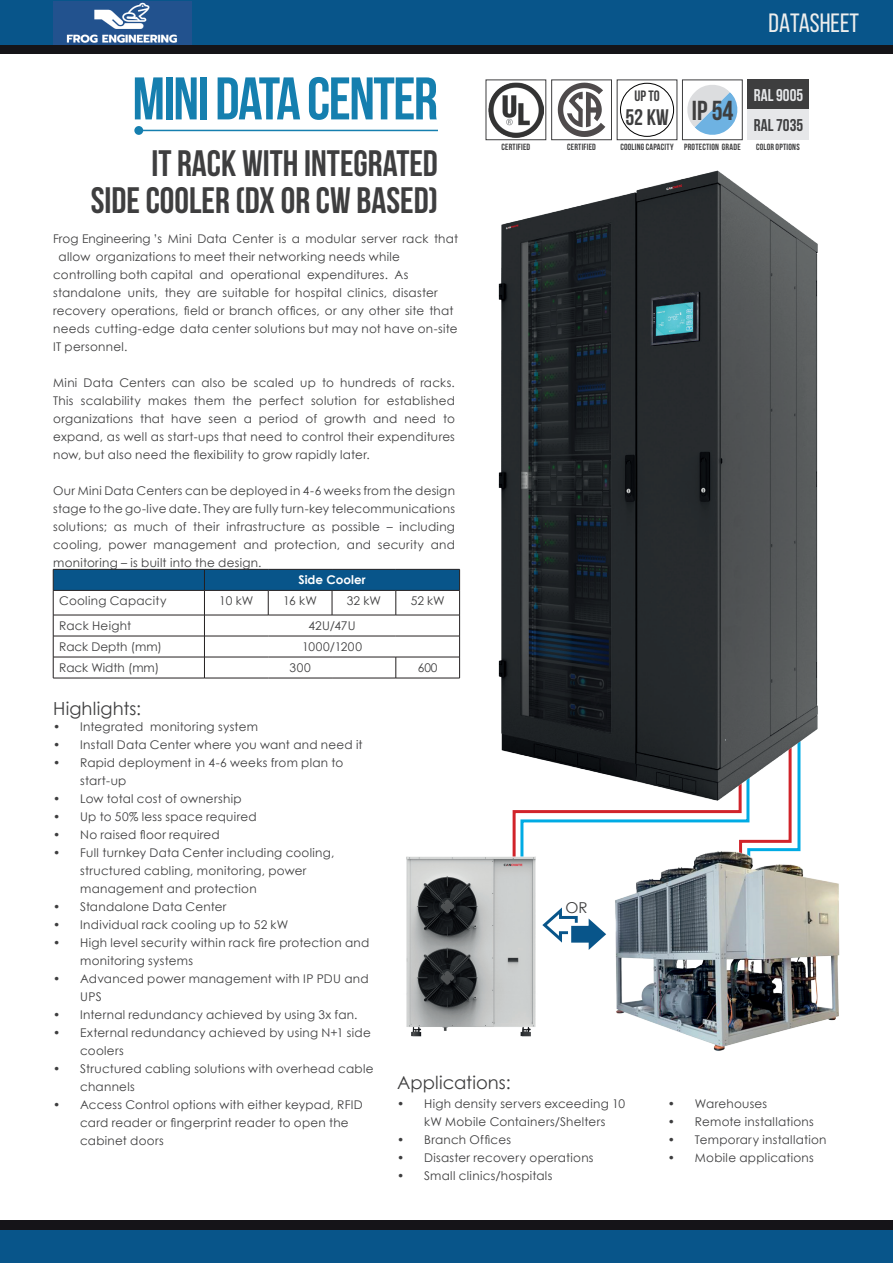
<style>
.page{position:relative;width:893px;height:1263px;background:#fff}
.page>*{position:absolute;margin:0;border:0;box-sizing:border-box;transform-origin:0 0}
.t1{font:60px "Bebas Neue";letter-spacing:-.025em;color:#157faf}
.t2{font:36.75px/37.5px "Bebas Neue";color:#3e3e3f;text-align:right}
.t3{font:27.45px "Bebas Neue";color:#3e3e3f}
.t4{font:26.4px "Bebas Neue";color:#edeeed}
.t5{font:22.5px "Bebas Neue";color:#3e3e3f}
.t6{font:18px "Century Gothic";letter-spacing:.005em;color:#3e3e3f}
.t7{font:17.1px "Bebas Neue";color:#3e3e3f}
.t8{font:17.1px "Bebas Neue";color:#e6e7e9}
.t9{font:15px "Bebas Neue";color:#3e3e3f}
.t10{font:15px "Century Gothic";color:#3e3e3f}
.t11{font:12px/18px "Century Gothic";letter-spacing:.02em;color:#3e3e3f}
.t12{font:12px "Century Gothic";letter-spacing:-.005em;color:#3e3e3f}
.t13{font:700 12px "Century Gothic";color:#fff}
.t14{font:12px "Century Gothic";letter-spacing:.05em;color:#3e3e3f}
.t15{font:9px "Bebas Neue";letter-spacing:.025em;color:#3e3e3f}
.s1{font-weight:700}
</style>
<div class="page">
<div style="left:0;top:0;width:893px;height:45px;background:#08558a"></div>
<div style="left:0;top:45px;width:893px;height:8px;background:#151418"></div>
<div style="left:0;top:1228px;width:893px;height:35px;background:#08558a"></div>
<div style="left:0;top:1220px;width:893px;height:10px;background:#151418"></div>
<img style="left:489px;top:83px;width:54px;height:54px">
<svg style="left:558px;top:83px;width:47px;height:54px"></svg>
<div style="left:551px;top:80px;width:61px;height:60px;border:1px solid #3e3e3f"></div>
<div style="left:682px;top:80px;width:60px;height:60px;border:1px solid #3e3e3f"></div>
<div style="left:748px;top:80px;width:61px;height:30px;background:#3e3e3f"></div>
<div style="left:748px;top:110px;width:61px;height:30px;background:#e6e7e9"></div>
<svg style="left:687px;top:85px;width:51px;height:50px"></svg>
<div style="left:620px;top:83px;width:54px;height:54px;border:1px solid #000;border-radius:50%"></div>
<img style="left:615px;top:869px;width:225px;height:182px">
<img style="left:498px;top:170px;width:320px;height:583px">
<svg style="left:53px;top:569px;width:407px;height:109px"></svg>
<hr style="left:53px;top:678px;width:151px;height:1px;background:#231f20">
<hr style="left:204px;top:678px;width:64px;height:1px;background:#231f20">
<hr style="left:268px;top:678px;width:64px;height:1px;background:#231f20">
<hr style="left:332px;top:678px;width:64px;height:1px;background:#231f20">
<hr style="left:396px;top:678px;width:64px;height:1px;background:#231f20">
<svg style="left:511px;top:728px;width:291px;height:222px"></svg>
<img style="left:406px;top:854px;width:132px;height:183px">
<hr style="left:143px;top:130px;width:295px;height:1px;background:#157faf">
<div style="left:134px;top:126px;width:9px;height:9px;background:#157faf;border-radius:50%"></div>
<img style="left:53px;top:1px;width:138px;height:44px">
<h1 class="t1" style="left:132px;top:66px;width:307px">MINI DATA CENTER</h1>
<h2 class="t2" style="left:91px;top:144px;width:349px">IT RACK WITH INTEGRATED<br>SIDE COOLER (DX OR CW BASED)</h2>
<p class="t11" style="left:53px;top:229px;width:407px">Frog Engineering ’s Mini Data Center is a modular server rack that</p>
<p class="t11" style="left:59px;top:248px;width:343px">allow organizations to meet their networking needs while</p>
<p class="t11" style="left:53px;top:266px;width:357px">controlling both capital and operational expenditures. As</p>
<p class="t11" style="left:53px;top:284px;width:386px">standalone units, they are suitable for hospital clinics, disaster</p>
<p class="t11" style="left:53px;top:302px;width:402px">recovery operations, field or branch offices, or any other site that</p>
<p class="t11" style="left:53px;top:320px;width:406px">needs cutting-edge data center solutions but may not have on-site</p>
<p class="t11" style="left:53px;top:338px;width:76px">IT personnel.</p>
<p class="t11" style="left:53px;top:374px;width:403px;text-align:justify">Mini Data Centers can also be scaled up to hundreds of racks.<br>This scalability makes them the perfect solution for established organizations that have seen a period of growth and need to expand, as well as start-ups that need to control their expenditures now, but also need the flexibility to grow rapidly later.</p>
<p class="t11" style="left:53px;top:482px;width:403px;text-align:justify">Our Mini Data Centers can be deployed in 4-6 weeks from the design stage to the go-live date. They are fully turn-key telecommunications solutions; as much of their infrastructure as possible – including cooling, power management and protection, and security and monitoring – is built into the design.</p>
<p class="t13" style="left:298px;top:571px;width:69px">Side Cooler</p>
<p class="t11" style="left:59px;top:592px;width:109px">Cooling Capacity</p>
<p class="t11" style="left:219px;top:592px;width:36px">10 kW</p>
<p class="t11" style="left:283px;top:592px;width:35px">16 kW</p>
<p class="t11" style="left:347px;top:592px;width:35px">32 kW</p>
<p class="t11" style="left:411px;top:592px;width:35px">52 kW</p>
<p class="t11" style="left:59px;top:616px;width:73px">Rack Height</p>
<p class="t11" style="left:308px;top:616px;width:49px">42U/47U</p>
<p class="t12" style="left:59px;top:638px;width:104px">Rack Depth (mm)</p>
<p class="t14" style="left:302px;top:638px;width:61px">1000/1200</p>
<p class="t12" style="left:59px;top:659px;width:101px">Rack Width (mm)</p>
<p class="t11" style="left:290px;top:658px;width:23px">300</p>
<p class="t11" style="left:418px;top:658px;width:21px">600</p>
<h3 class="t6" style="left:53px;top:696px;width:90px">Highlights:</h3>
<p class="t9" style="left:634px;top:88px;width:27px">UP TO</p>
<h3 class="t5" style="left:625px;top:105px;width:45px">52 KW</h3>
<h3 class="t4" style="left:768px;top:8px;width:92px">DATASHEET</h3>
<h3 class="t3" style="left:692px;top:96px;width:43px">IP 54</h3>
<h3 class="t8" style="left:754px;top:86px;width:51px">RAL 9005</h3>
<h3 class="t7" style="left:754px;top:116px;width:51px">RAL 7035</h3>
<p class="t15" style="left:501px;top:142px;width:30px">CERTIFIED</p>
<p class="t15" style="left:567px;top:142px;width:30px">CERTIFIED</p>
<p class="t15" style="left:620px;top:142px;width:122px">COOLING CAPACITY PROTECTION GRADE</p>
<p class="t15" style="left:756px;top:142px;width:45px">COLOR OPTIONS</p>
<p class="t11" style="left:53px;top:717px;width:206px"><span class="s1">•</span> Integrated monitoring system</p>
<p class="t11" style="left:53px;top:735px;width:311px"><span class="s1">•</span> Install Data Center where you want and need it</p>
<p class="t11" style="left:80px;top:753px;width:265px;text-indent:-27px"><span class="s1">•</span> Rapid deployment in 4-6 weeks from plan to start-up</p>
<p class="t11" style="left:53px;top:789px;width:190px"><span class="s1">•</span> Low total cost of ownership</p>
<p class="t11" style="left:53px;top:807px;width:205px"><span class="s1">•</span> Up to 50% less space required</p>
<p class="t11" style="left:53px;top:825px;width:168px"><span class="s1">•</span> No raised floor required</p>
<p class="t11" style="left:80px;top:843px;width:256px;text-indent:-27px"><span class="s1">•</span> Full turnkey Data Center including cooling, structured cabling, monitoring, power management and protection</p>
<p class="t11" style="left:53px;top:897px;width:175px"><span class="s1">•</span> Standalone Data Center</p>
<p class="t11" style="left:53px;top:915px;width:237px"><span class="s1">•</span> Individual rack cooling up to 52 kW</p>
<p class="t11" style="left:80px;top:933px;width:291px;text-indent:-27px"><span class="s1">•</span> High level security within rack fire protection and monitoring systems</p>
<p class="t11" style="left:53px;top:969px;width:317px"><span class="s1">•</span> Advanced power management with IP PDU and</p>
<p class="t11" style="left:53px;top:1005px;width:306px"><span class="s1">•</span> Internal redundancy achieved by using 3x fan.</p>
<p class="t11" style="left:80px;top:1023px;width:292px;text-indent:-27px"><span class="s1">•</span> External redundancy achieved by using N+1 side coolers</p>
<p class="t11" style="left:80px;top:1059px;width:295px;text-indent:-27px"><span class="s1">•</span> Structured cabling solutions with overhead cable channels</p>
<p class="t11" style="left:53px;top:1095px;width:311px"><span class="s1">•</span> Access Control options with either keypad, RFID</p>
<p class="t11" style="left:397px;top:1095px;width:230px;text-align:center"><span class="s1">•</span> High density servers exceeding 10 kW Mobile Containers/Shelters</p>
<p class="t11" style="left:397px;top:1131px;width:115px"><span class="s1">•</span> Branch Offices</p>
<p class="t11" style="left:397px;top:1149px;width:198px"><span class="s1">•</span> Disaster recovery operations</p>
<p class="t11" style="left:397px;top:1167px;width:157px"><span class="s1">•</span> Small clinics/hospitals</p>
<p class="t10" style="left:565px;top:897px;width:24px">OR</p>
<p class="t11" style="left:80px;top:987px;width:23px">UPS</p>
<h3 class="t6" style="left:397px;top:1069px;width:115px">Applications:</h3>
<p class="t11" style="left:80px;top:1113px;width:270px">card reader or fingerprint reader to open the cabinet doors</p>
<p class="t11" style="left:668px;top:1095px;width:101px"><span class="s1">•</span> Warehouses</p>
<p class="t11" style="left:668px;top:1113px;width:147px"><span class="s1">•</span> Remote installations</p>
<p class="t11" style="left:668px;top:1131px;width:160px"><span class="s1">•</span> Temporary installation</p>
<p class="t11" style="left:668px;top:1149px;width:147px"><span class="s1">•</span> Mobile applications</p>
</div>
